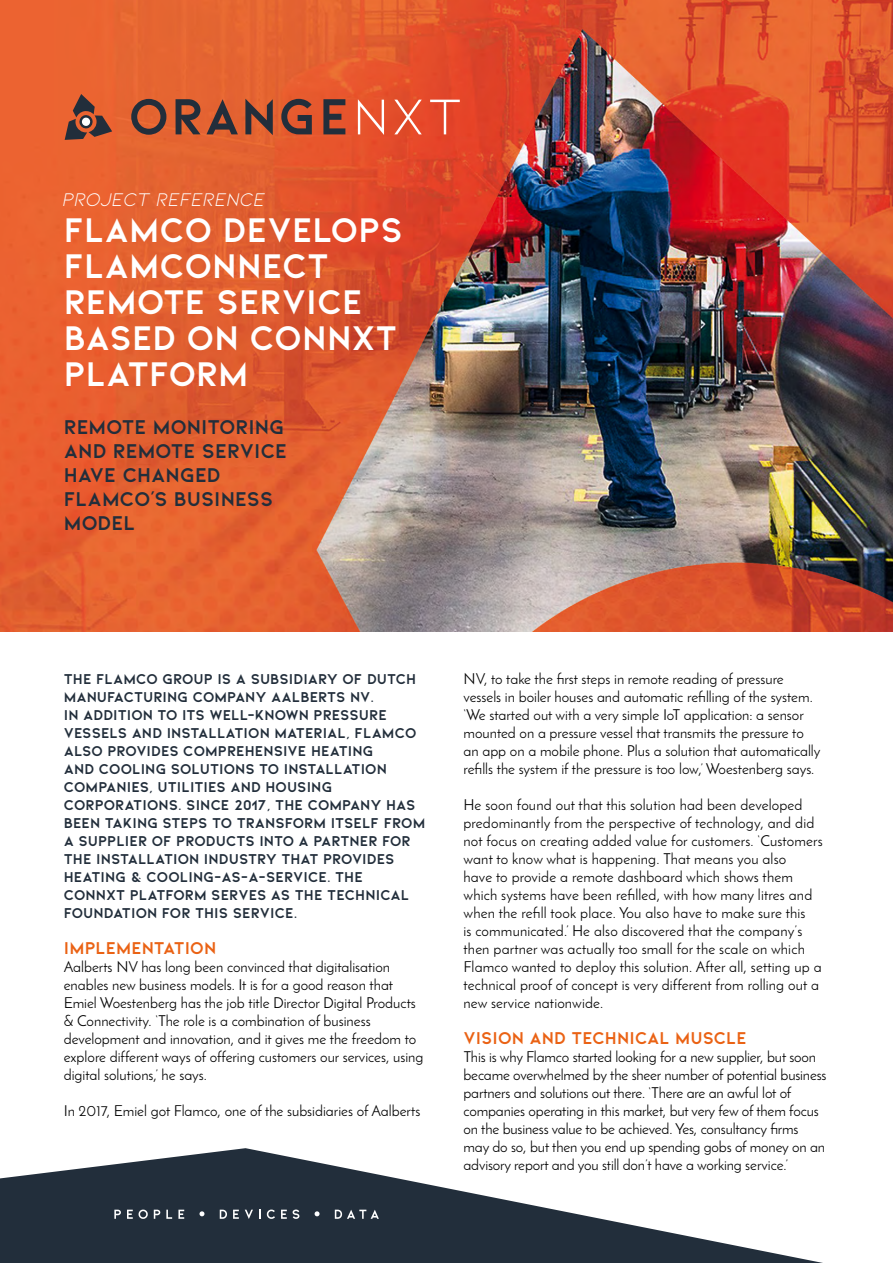
<style>
.page{position:relative;width:893px;height:1263px;background:#fff}
.page>*{position:absolute;margin:0;border:0;box-sizing:border-box;transform-origin:0 0}
.t1{font:700 36px/36px "Kiona";color:#fff}
.t2{font:700 21px/24px "Kiona";color:#222e3b}
.t3{font:19.5px "Kiona Itallic";color:#fff}
.t4{font:700 18px "Kiona";color:#ea6214}
.t5{font:15px/18px "Josefin Sans";color:#000}
.t6{font:700 15px/18px "Kiona";color:#222e3b}
</style>
<div class="page">
<svg style="left:0;top:1148px;width:823px;height:115px;fill:#222e3b"></svg>
<img style="left:0;top:0;width:893px;height:631px">
<svg style="left:131px;top:99px;width:35px;height:36px"></svg>
<svg style="left:176px;top:99px;width:62px;height:35px;background:#8e4b35"></svg>
<svg style="left:281px;top:99px;width:31px;height:35px"></svg>
<svg style="left:323px;top:99px;width:22px;height:35px"></svg>
<svg style="left:358px;top:99px;width:26px;height:36px"></svg>
<svg style="left:394px;top:100px;width:28px;height:34px"></svg>
<svg style="left:430px;top:100px;width:30px;height:34px"></svg>
<svg style="left:245px;top:99px;width:28px;height:36px"></svg>
<svg style="left:65px;top:94px;width:47px;height:46px;background:#9a4e34"></svg>
<div style="left:82px;top:117px;width:8px;height:9px;background:#fff;border-radius:4px"></div>
<svg style="left:114px;top:1210px;width:7px;height:9px"></svg>
<svg style="left:127px;top:1210px;width:6px;height:9px"></svg>
<svg style="left:139px;top:1209px;width:9px;height:10px"></svg>
<svg style="left:154px;top:1210px;width:6px;height:9px"></svg>
<svg style="left:166px;top:1210px;width:6px;height:9px"></svg>
<svg style="left:178px;top:1210px;width:6px;height:9px"></svg>
<svg style="left:199px;top:1211px;width:5px;height:5px"></svg>
<svg style="left:220px;top:1210px;width:7px;height:9px"></svg>
<svg style="left:233px;top:1210px;width:6px;height:9px"></svg>
<svg style="left:245px;top:1210px;width:8px;height:9px"></svg>
<svg style="left:259px;top:1210px;width:2px;height:9px"></svg>
<svg style="left:267px;top:1209px;width:8px;height:10px"></svg>
<svg style="left:281px;top:1210px;width:6px;height:9px"></svg>
<svg style="left:293px;top:1209px;width:6px;height:10px"></svg>
<svg style="left:315px;top:1211px;width:5px;height:5px"></svg>
<svg style="left:335px;top:1210px;width:44px;height:9px"></svg>
<h3 class="t3" style="left:64px;top:189px;width:204px">PROJECT REFERENCE</h3>
<h1 class="t1" style="left:64px;top:211px;width:341px">FLAMCO DEVELOPS<br>FLAMCONNECT<br>REMOTE SERVICE<br>BASED ON CONNXT<br>PLATFORM</h1>
<h2 class="t2" style="left:64px;top:414px;width:225px">REMOTE MONITORING<br>AND REMOTE SERVICE<br>HAVE CHANGED<br>FLAMCO’S BUSINESS<br>MODEL</h2>
<p class="t6" style="left:64px;top:670px;width:363px">THE FLAMCO GROUP IS A SUBSIDIARY OF DUTCH MANUFACTURING COMPANY AALBERTS NV.<br>IN ADDITION TO ITS WELL-KNOWN PRESSURE VESSELS AND INSTALLATION MATERIAL, FLAMCO ALSO PROVIDES COMPREHENSIVE HEATING<br>AND COOLING SOLUTIONS TO INSTALLATION COMPANIES, UTILITIES AND HOUSING CORPORATIONS. SINCE 2017, THE COMPANY HAS BEEN TAKING STEPS TO TRANSFORM ITSELF FROM A SUPPLIER OF PRODUCTS INTO A PARTNER FOR THE INSTALLATION INDUSTRY THAT PROVIDES HEATING &amp; COOLING-AS-A-SERVICE. THE CONNXT PLATFORM SERVES AS THE TECHNICAL FOUNDATION FOR THIS SERVICE.</p>
<p class="t4" style="left:64px;top:937px;width:154px">IMPLEMENTATION</p>
<p class="t5" style="left:64px;top:958px;width:361px">Aalberts NV has long been convinced that digitalisation enables new business models. It is for a good reason that Emiel Woestenberg has the job title Director Digital Products &amp; Connectivity. ‘The role is a combination of business development and innovation, and it gives me the freedom to explore different ways of offering customers our services, using digital solutions,’ he says.</p>
<p class="t5" style="left:64px;top:1102px;width:358px">In 2017, Emiel got Flamco, one of the subsidiaries of Aalberts</p>
<p class="t5" style="left:463px;top:670px;width:359px">NV, to take the first steps in remote reading of pressure vessels in boiler houses and automatic refilling of the system. ‘We started out with a very simple IoT application: a sensor mounted on a pressure vessel that transmits the pressure to an app on a mobile phone. Plus a solution that automatically refills the system if the pressure is too low,’ Woestenberg says.</p>
<p class="t5" style="left:463px;top:796px;width:361px">He soon found out that this solution had been developed predominantly from the perspective of technology, and did not focus on creating added value for customers. ‘Customers want to know what is happening. That means you also<br>have to provide a remote dashboard which shows them which systems have been refilled, with how many litres and when the refill took place. You also have to make sure this<br>is communicated.’ He also discovered that the company’s then partner was actually too small for the scale on which Flamco wanted to deploy this solution. After all, setting up a technical proof of concept is very different from rolling out a new service nationwide.</p>
<p class="t4" style="left:463px;top:1027px;width:285px">VISION AND TECHNICAL MUSCLE</p>
<p class="t5" style="left:463px;top:1048px;width:365px">This is why Flamco started looking for a new supplier, but soon became overwhelmed by the sheer number of potential business partners and solutions out there. ‘There are an awful lot of companies operating in this market, but very few of them focus on the business value to be achieved. Yes, consultancy firms may do so, but then you end up spending gobs of money on an advisory report and you still don’t have a working service.’</p>
</div>
